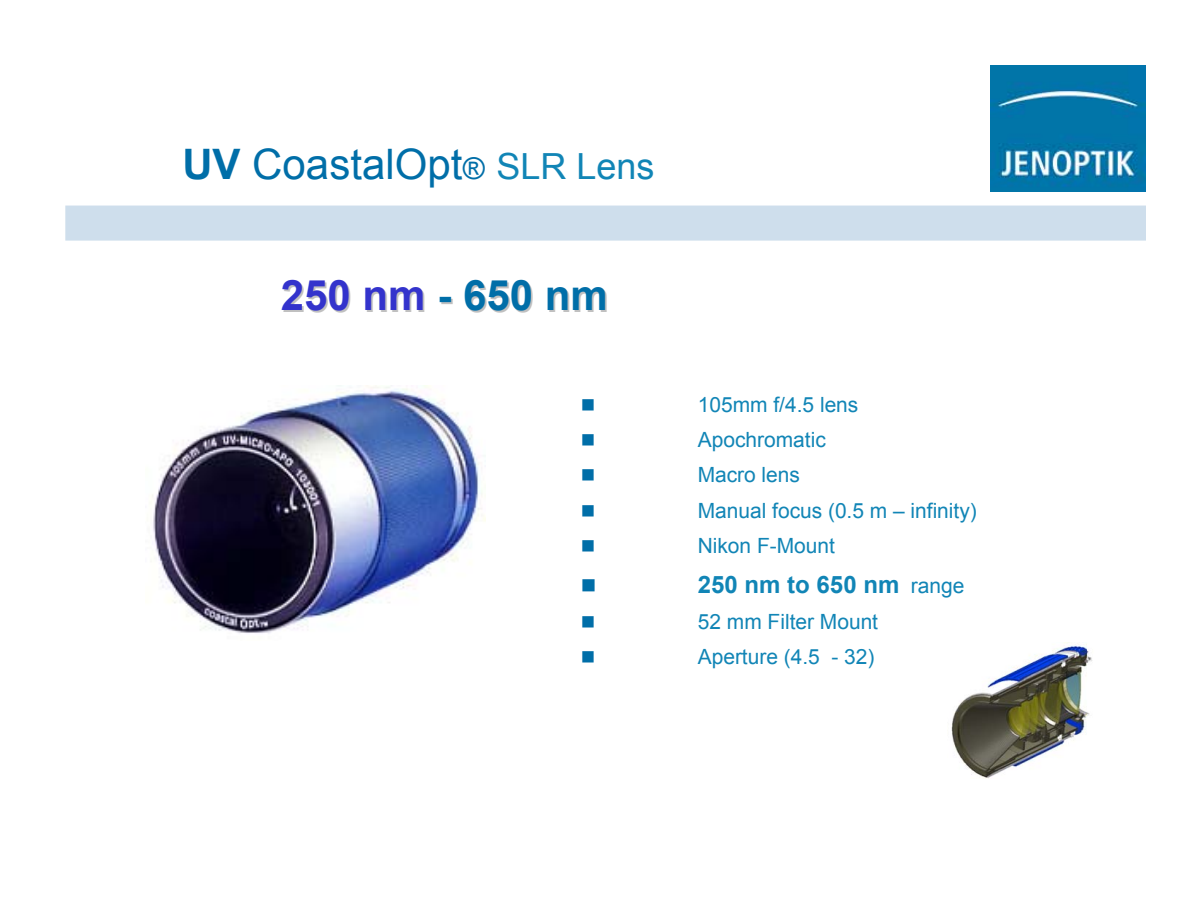
<style>
.page{position:relative;width:1188px;height:918px;background:#fff}
.page>*{position:absolute;margin:0;border:0;box-sizing:border-box;transform-origin:0 0}
.t1{font:42px "Arial";color:#006ea8}
.t2{font:700 42px "Arial";color:#006ea8}
.t3{font:700 24px "Arial";color:#1185b6}
.t4{font:21px/35.2px "Arial";color:#1185b6}
.s1{font-weight:700}
.s2{font-size:30px}
.s3{font-size:36px;color:#1185b6}
.s4{color:#33c}
.s5{font-weight:400;font-size:21px}
</style>
<div class="page">
<div style="left:66px;top:206px;width:1080px;height:34px;background:#cedeec"></div>
<div style="left:66px;top:206px;width:1080px;height:35px;border:1px solid #cedeec"></div>
<img style="left:951px;top:642px;width:141px;height:136px">
<img style="left:152px;top:386px;width:333px;height:247px">
<img style="left:991px;top:66px;width:155px;height:125px">
<h1 class="t1" style="left:182px;top:137px;width:474px"><span class="s1">UV</span> CoastalOpt<span class="s2">®</span> <span class="s3">SLR Lens</span></h1>
<h1 class="t2" style="left:281px;top:267px;width:329px"><span class="s4">250 nm</span> - 650 nm</h1>
<p class="t4" style="left:698px;top:387px;width:281px">105mm f/4.5 lens<br>Apochromatic<br>Macro lens<br>Manual focus (0.5 m – infinity)<br>Nikon F-Mount</p>
<p class="t3" style="left:698px;top:568px;width:268px">250 nm to 650 nm <span class="s5">range</span></p>
<p class="t4" style="left:698px;top:604px;width:182px">52 mm Filter Mount<br>Aperture (4.5 - 32)</p>
</div>
